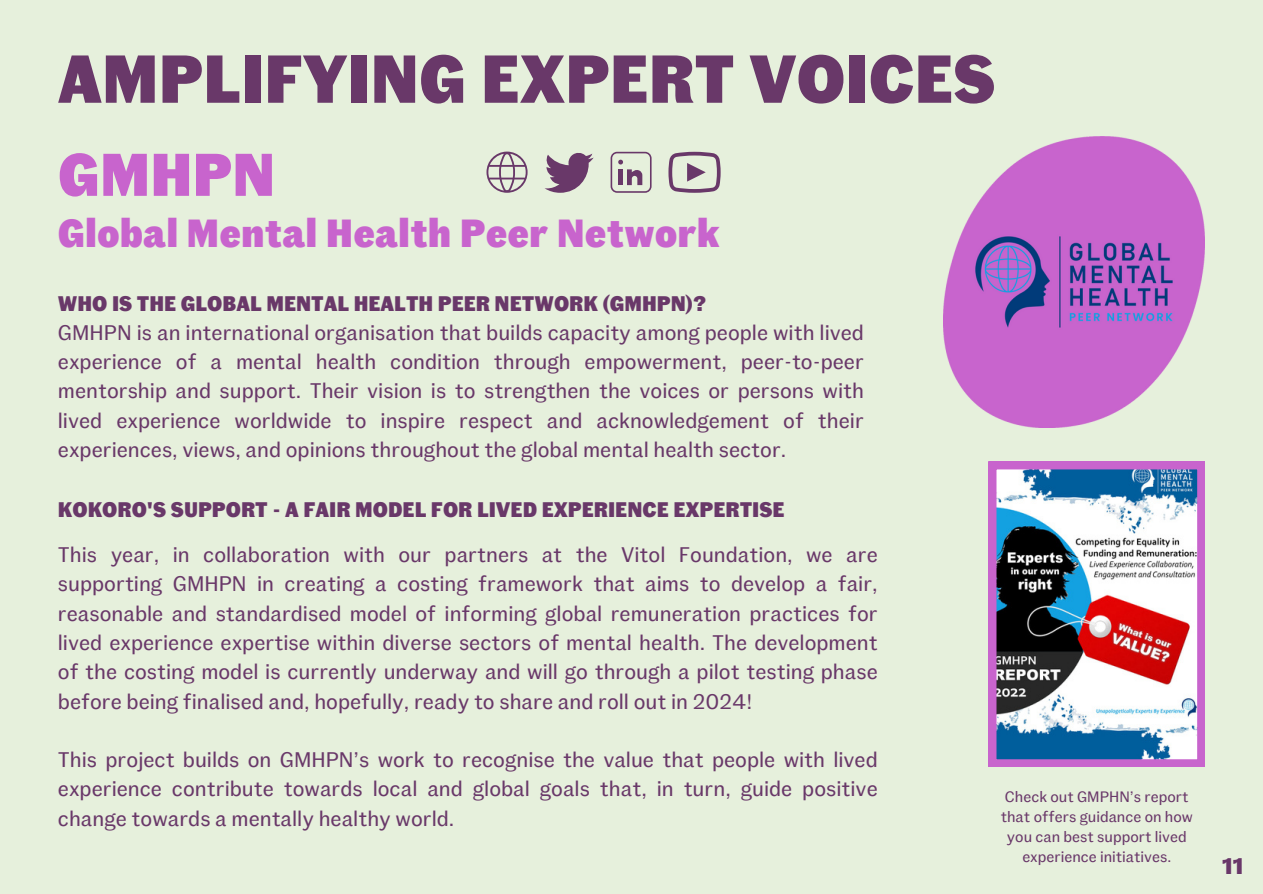
<style>
.page{position:relative;width:1263px;height:894px;background:#fff}
.page>*{position:absolute;margin:0;border:0;box-sizing:border-box;transform-origin:0 0}
.t1{font:900 67.5px "Fann Grotesque";color:#693869}
.t2{font:900 60px "Fann Grotesque";color:#c864cd}
.t3{font:900 39px "Fann Grotesque";color:#c864cd}
.t4{font:900 22.5px "Fann Grotesque";color:#693769}
.t5{font:21px/29.2px "Fann Grotesque";color:#693869;text-align:justify}
.t6{font:900 21px "Fann Grotesque";color:#693869}
.t7{font:15px/20.2px "Fann Grotesque";color:#693769;text-align:center}
</style>
<div class="page">
<div style="left:0;top:0;width:1263px;height:893px;background:#e6f0dc"></div>
<svg style="left:486px;top:151px;width:42px;height:42px"></svg>
<svg style="left:545px;top:153px;width:49px;height:39px"></svg>
<svg style="left:611px;top:152px;width:40px;height:40px"></svg>
<svg style="left:668px;top:152px;width:52px;height:40px"></svg>
<img style="left:944px;top:136px;width:261px;height:291px">
<svg style="left:989px;top:461px;width:216px;height:305px;background:#9890a8"></svg>
<h1 class="t1" style="left:58px;top:35px;width:939px">AMPLIFYING EXPERT VOICES</h1>
<h2 class="t2" style="left:58px;top:136px;width:219px">GMHPN</h2>
<h3 class="t3" style="left:58px;top:208px;width:663px">Global Mental Health Peer Network</h3>
<p class="t6" style="left:58px;top:289px;width:650px">WHO IS THE GLOBAL MENTAL HEALTH PEER NETWORK (GMHPN)?</p>
<p class="t5" style="left:58px;top:317px;width:808px">GMHPN is an international organisation that builds capacity among people with lived experience of a mental health condition through empowerment, peer-to-peer mentorship and support. Their vision is to strengthen the voices or persons with lived experience worldwide to inspire respect and acknowledgement of their experiences, views, and opinions throughout the global mental health sector.</p>
<p class="t6" style="left:58px;top:495px;width:728px">KOKORO'S SUPPORT - A FAIR MODEL FOR LIVED EXPERIENCE EXPERTISE</p>
<p class="t5" style="left:58px;top:539px;width:821px">This year, in collaboration with our partners at the Vitol Foundation, we are supporting GMHPN in creating a costing framework that aims to develop a fair, reasonable and standardised model of informing global remuneration practices for lived experience expertise within diverse sectors of mental health. The development of the costing model is currently underway and will go through a pilot testing phase before being finalised and, hopefully, ready to share and roll out in 2024!</p>
<p class="t5" style="left:58px;top:743px;width:821px">This project builds on GMHPN’s work to recognise the value that people with lived experience contribute towards local and global goals that, in turn, guide positive change towards a mentally healthy world.</p>
<p class="t7" style="left:1001px;top:785px;width:194px">Check out GMPHN’s report that offers guidance on how you can best support lived experience initiatives.</p>
<p class="t4" style="left:1222px;top:851px;width:23px">11</p>
</div>
